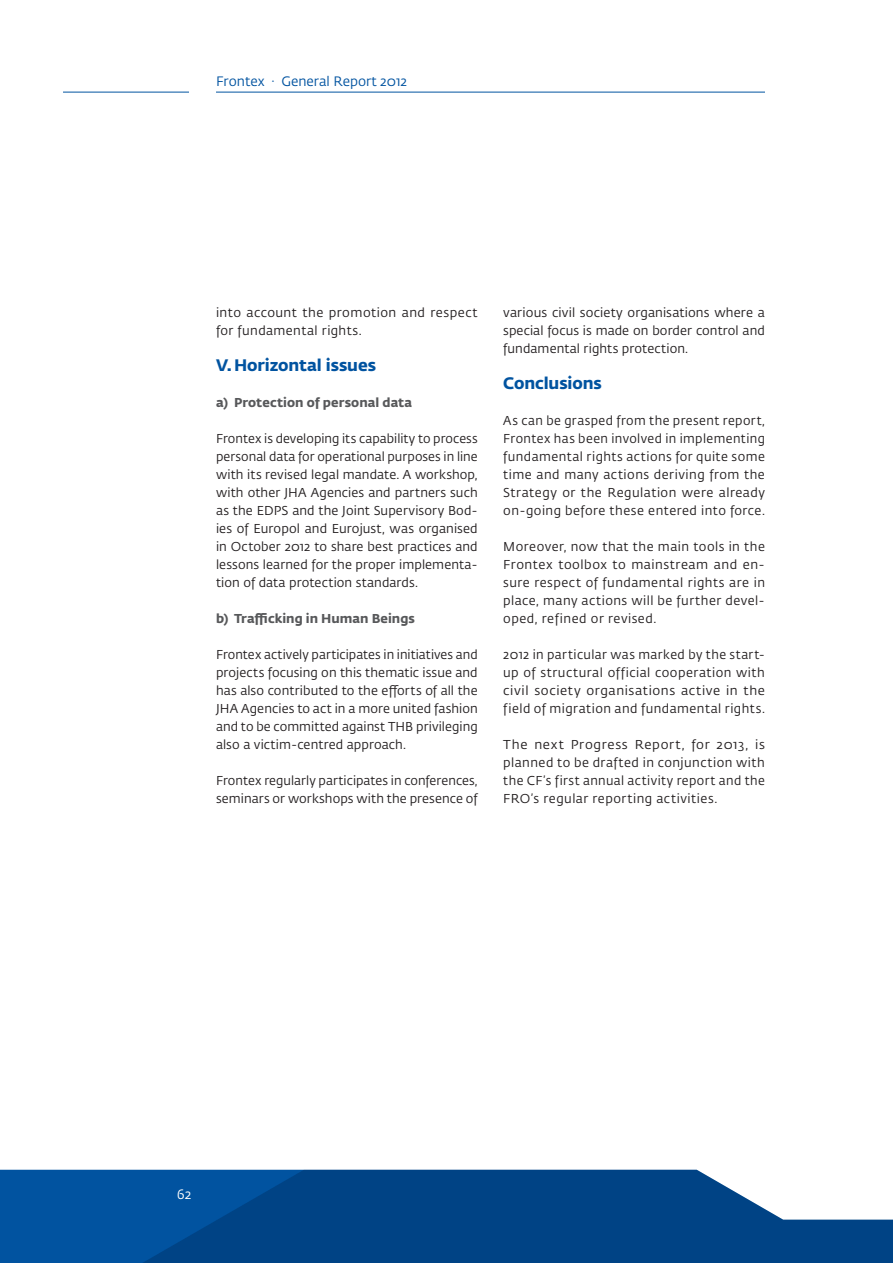
<style>
.page{position:relative;width:893px;height:1263px;background:#fff}
.page>*{position:absolute;margin:0;border:0;box-sizing:border-box;transform-origin:0 0}
.t1{font:700 16.5px "Fedra Sans Pro";letter-spacing:-.005em;color:#0153a0}
.t2{font:13.5px "Fedra Sans Pro";color:#0153a0}
.t3{font:13.5px "Fedra Sans Pro";color:#fff}
.t4{font:12.75px/18px "Fedra Sans Pro";letter-spacing:.03em;color:#231f20;text-align:justify}
.t5{font:12.75px/18px "Fedra Sans Pro";letter-spacing:.005em;color:#231f20}
.t6{font:700 12.75px "Fedra Sans Pro";letter-spacing:.005em;color:#57585a}
</style>
<div class="page">
<div style="left:0;top:1170px;width:105px;height:93px;background:#0153a0"></div>
<svg style="left:105px;top:1170px;width:788px;height:93px;fill:#004385"></svg>
<hr style="left:216px;top:92px;width:549px;height:1px;background:#0153a0">
<hr style="left:63px;top:92px;width:126px;height:1px;background:#0153a0">
<p class="t2" style="left:216px;top:71px;width:193px">Frontex · General Report 2012</p>
<p class="t4" style="left:216px;top:303px;width:263px">into account the promotion and respect for fundamental rights.</p>
<p class="t1" style="left:216px;top:352px;width:162px">V.Horizontal issues</p>
<p class="t6" style="left:216px;top:392px;width:197px">a) Protection of personal data</p>
<p class="t4" style="left:216px;top:429px;width:263px">Frontex is developing its capability to process personal data for operational purposes in line with its revised legal mandate. A workshop, with other JHA Agencies and partners such as the EDPS and the Joint Supervisory Bod&shy;ies of Europol and Eurojust, was organised in October 2012 to share best practices and lessons learned for the proper implementa&shy;tion of data protection standards.</p>
<p class="t6" style="left:216px;top:608px;width:200px">b) Trafficking in Human Beings</p>
<p class="t4" style="left:216px;top:645px;width:263px">Frontex actively participates in initiatives and projects focusing on this thematic issue and has also contributed to the efforts of all the JHA Agencies to act in a more united fashion and to be committed against THB privileging also a victim-centred approach.</p>
<p class="t5" style="left:216px;top:771px;width:263px">Frontex regularly participates in conferences, seminars or workshops with the presence of</p>
<p class="t4" style="left:503px;top:303px;width:263px">various civil society organisations where a special focus is made on border control and fundamental rights protection.</p>
<p class="t1" style="left:503px;top:370px;width:100px">Conclusions</p>
<p class="t4" style="left:503px;top:411px;width:263px">As can be grasped from the present report, Frontex has been involved in implementing fundamental rights actions for quite some time and many actions deriving from the Strategy or the Regulation were already on-going before these entered into force.</p>
<p class="t4" style="left:503px;top:537px;width:263px">Moreover, now that the main tools in the Frontex toolbox to mainstream and en&shy;sure respect of fundamental rights are in place, many actions will be further devel&shy;oped, refined or revised.</p>
<p class="t4" style="left:503px;top:645px;width:263px">2012 in particular was marked by the start&shy;up of structural official cooperation with civil society organisations active in the field of migration and fundamental rights.</p>
<p class="t4" style="left:503px;top:735px;width:263px">The next Progress Report, for 2013, is planned to be drafted in conjunction with the CF’s first annual activity report and the FRO’s regular reporting activities.</p>
<p class="t3" style="left:177px;top:1185px;width:16px">62</p>
</div>
